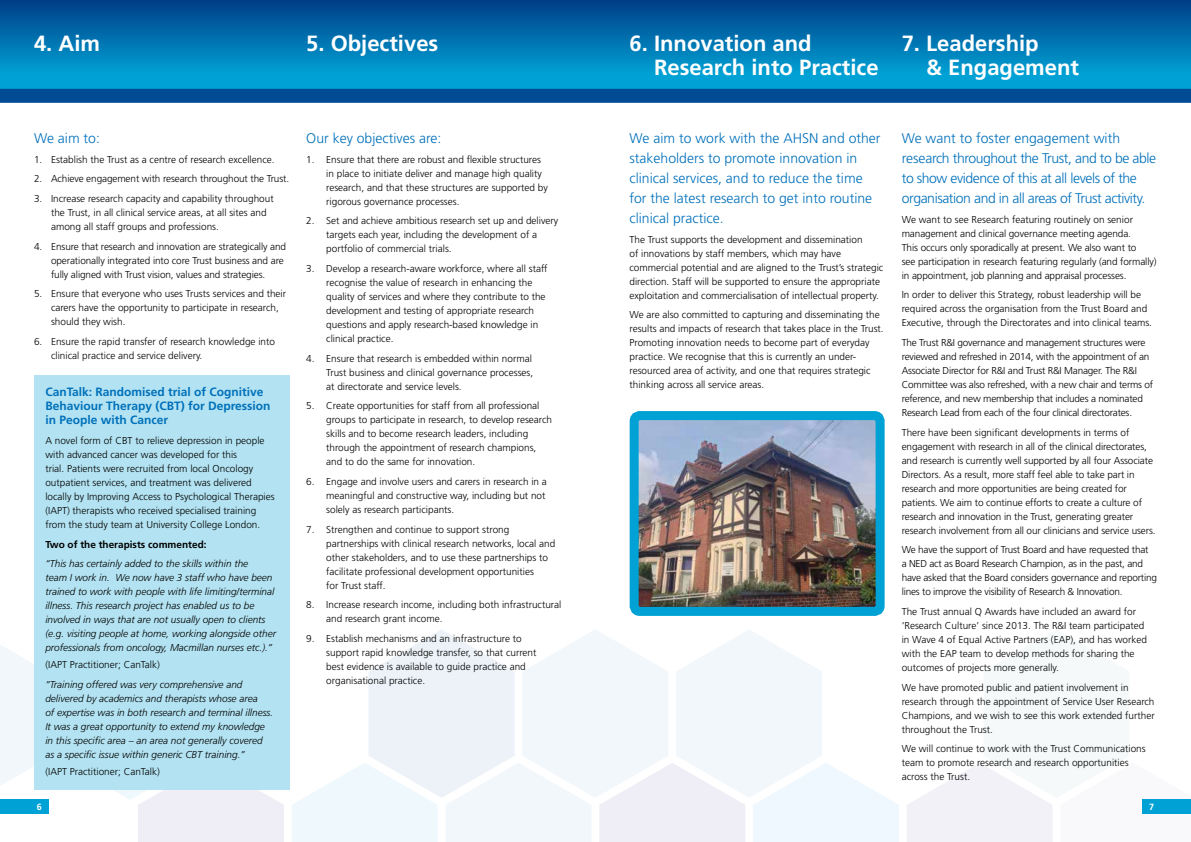
<style>
.page{position:relative;width:1191px;height:842px;background:#fff}
.page>*{position:absolute;margin:0;border:0;box-sizing:border-box;transform-origin:0 0}
.t1{font:700 22px/24px "Frutiger";color:#fff}
.t2{font:300 14px/20px "Frutiger";color:#0070ba}
.t3{font:300 14px/20px "Frutiger";letter-spacing:-.03em;color:#0070ba}
.t4{font:700 12px/14px "Frutiger";color:#0070ba}
.t5{font:300 10px/14px "Frutiger";color:#000}
.t6{font:italic 300 10px/14px "Frutiger";color:#000}
.t7{font:300 10px/14px "Frutiger";letter-spacing:-.02em;color:#000}
.t8{font:700 10px "Frutiger";color:#000}
.t9{font:700 9px "Frutiger";color:#fff}
</style>
<div class="page">
<svg style="left:0;top:645px;width:34px;height:140px"></svg>
<svg style="left:114px;top:790px;width:170px;height:52px"></svg>
<svg style="left:292px;top:630px;width:607px;height:212px"></svg>
<svg style="left:907px;top:763px;width:284px;height:79px"></svg>
<div style="left:0;top:0;width:1191px;height:96px;background:#00a1d4"></div>
<div style="left:0;top:0;width:1191px;height:73px;background:linear-gradient(to bottom,#003d87,#009ed2)"></div>
<div style="left:1143px;top:799px;width:48px;height:14px;background:#00a1d4"></div>
<div style="left:0;top:800px;width:48px;height:14px;background:#00a1d4"></div>
<div style="left:0;top:89px;width:1191px;height:14px;background:#004b93"></div>
<img style="left:639px;top:421px;width:235px;height:185px">
<div style="left:629px;top:411px;width:255px;height:205px;border:9px solid #00a1d4;border-radius:6px"></div>
<div style="left:34px;top:376px;width:255px;height:414px;background:#b3e3f2"></div>
<h1 class="t1" style="left:34px;top:31px;width:68px">4. Aim</h1>
<h1 class="t1" style="left:654px;top:31px;width:226px;text-indent:-24px">6. Innovation and<br>Research into Practice</h1>
<h1 class="t1" style="left:306px;top:31px;width:134px">5. Objectives</h1>
<h1 class="t1" style="left:926px;top:31px;width:154px;text-indent:-24px">7. Leadership<br>&amp; Engagement</h1>
<h2 class="t2" style="left:34px;top:128px;width:67px">We aim to:</h2>
<p class="t5" style="left:34px;top:152px;width:242px">1. Establish the Trust as a centre of research excellence.</p>
<p class="t5" style="left:34px;top:172px;width:257px">2. Achieve engagement with research throughout the Trust.</p>
<p class="t5" style="left:51px;top:191px;width:224px;text-indent:-17px">3. Increase research capacity and capability throughout the Trust, in all clinical service areas, at all sites and among all staff groups and professions.</p>
<p class="t5" style="left:51px;top:239px;width:237px;text-indent:-17px">4. Ensure that research and innovation are strategically and operationally integrated into core Trust business and are fully aligned with Trust vision, values and strategies.</p>
<p class="t5" style="left:51px;top:287px;width:237px;text-indent:-17px">5. Ensure that everyone who uses Trusts services and their carers have the opportunity to participate in research, should they wish.</p>
<p class="t5" style="left:51px;top:334px;width:225px;text-indent:-17px">6. Ensure the rapid transfer of research knowledge into clinical practice and service delivery.</p>
<p class="t4" style="left:45px;top:385px;width:227px">CanTalk: Randomised trial of Cognitive<br>Behaviour Therapy (CBT) for Depression in People with Cancer</p>
<p class="t5" style="left:45px;top:433px;width:231px">A novel form of CBT to relieve depression in people with advanced cancer was developed for this<br>trial. Patients were recruited from local Oncology outpatient services, and treatment was delivered locally by Improving Access to Psychological Therapies (IAPT) therapists who received specialised training from the study team at University College London.</p>
<p class="t8" style="left:45px;top:538px;width:163px">Two of the therapists commented:</p>
<p class="t6" style="left:45px;top:557px;width:232px">“This has certainly added to the skills within the<br>team I work in. We now have 3 staff who have been trained to work with people with life limiting/terminal illness. This research project has enabled us to be involved in ways that are not usually open to clients (e.g. visiting people at home, working alongside other professionals from oncology, Macmillan nurses etc.).”</p>
<p class="t5" style="left:45px;top:658px;width:116px">(IAPT Practitioner; CanTalk)</p>
<p class="t6" style="left:45px;top:677px;width:229px">“Training offered was very comprehensive and delivered by academics and therapists whose area<br>of expertise was in both research and terminal illness.<br>It was a great opportunity to extend my knowledge in this specific area – an area not generally covered as a specific issue within generic CBT training.”</p>
<p class="t5" style="left:45px;top:764px;width:116px">(IAPT Practitioner; CanTalk)</p>
<h2 class="t2" style="left:306px;top:128px;width:137px">Our key objectives are:</h2>
<p class="t5" style="left:326px;top:152px;width:223px;text-indent:-20px">1. Ensure that there are robust and flexible structures in place to initiate deliver and manage high quality research, and that these structures are supported by rigorous governance processes.</p>
<p class="t5" style="left:326px;top:214px;width:233px;text-indent:-20px">2. Set and achieve ambitious research set up and delivery targets each year, including the development of a portfolio of commercial trials.</p>
<p class="t5" style="left:326px;top:261px;width:223px;text-indent:-20px">3. Develop a research-aware workforce, where all staff recognise the value of research in enhancing the quality of services and where they contribute to the development and testing of appropriate research questions and apply research-based knowledge in clinical practice.</p>
<p class="t5" style="left:326px;top:351px;width:208px;text-indent:-20px">4. Ensure that research is embedded within normal<br>Trust business and clinical governance processes, at directorate and service levels.</p>
<p class="t5" style="left:326px;top:399px;width:227px;text-indent:-20px">5. Create opportunities for staff from all professional groups to participate in research, to develop research skills and to become research leaders, including through the appointment of research champions, and to do the same for innovation.</p>
<p class="t5" style="left:326px;top:474px;width:222px;text-indent:-20px">6. Engage and involve users and carers in research in a meaningful and constructive way, including but not solely as research participants.</p>
<p class="t5" style="left:326px;top:522px;width:231px;text-indent:-20px">7. Strengthen and continue to support strong partnerships with clinical research networks, local and other stakeholders, and to use these partnerships to facilitate professional development opportunities<br>for Trust staff.</p>
<p class="t5" style="left:326px;top:598px;width:237px;text-indent:-20px">8. Increase research income, including both infrastructural and research grant income.</p>
<p class="t5" style="left:326px;top:631px;width:212px;text-indent:-20px">9. Establish mechanisms and an infrastructure to support rapid knowledge transfer, so that current best evidence is available to guide practice and organisational practice.</p>
<h2 class="t2" style="left:629px;top:128px;width:253px">We aim to work with the AHSN and other stakeholders to promote innovation in clinical services, and to reduce the time for the latest research to get into routine clinical practice.</h2>
<p class="t5" style="left:629px;top:232px;width:255px">The Trust supports the development and dissemination<br>of innovations by staff members, which may have commercial potential and are aligned to the Trust’s strategic direction. Staff will be supported to ensure the appropriate exploitation and commercialisation of intellectual property.</p>
<p class="t5" style="left:629px;top:308px;width:256px">We are also committed to capturing and disseminating the results and impacts of research that takes place in the Trust.<br>Promoting innovation needs to become part of everyday practice. We recognise that this is currently an under&shy;resourced area of activity, and one that requires strategic thinking across all service areas.</p>
<h2 class="t3" style="left:901px;top:128px;width:256px">We want to foster engagement with research throughout the Trust, and to be able to show evidence of this at all levels of the organisation and in all areas of Trust activity.</h2>
<p class="t5" style="left:901px;top:212px;width:256px">We want to see Research featuring routinely on senior management and clinical governance meeting agenda.<br>This occurs only sporadically at present. We also want to<br>see participation in research featuring regularly (and formally) in appointment, job planning and appraisal processes.</p>
<p class="t5" style="left:901px;top:288px;width:252px">In order to deliver this Strategy, robust leadership will be required across the organisation from the Trust Board and<br>Executive, through the Directorates and into clinical teams.</p>
<p class="t7" style="left:901px;top:335px;width:253px">The Trust R&amp;I governance and management structures were reviewed and refreshed in 2014, with the appointment of an Associate Director for R&amp;I and Trust R&amp;I Manager. The R&amp;I Committee was also refreshed, with a new chair and terms of reference, and new membership that includes a nominated Research Lead from each of the four clinical directorates.</p>
<p class="t5" style="left:901px;top:425px;width:255px">There have been significant developments in terms of engagement with research in all of the clinical directorates, and research is currently well supported by all four Associate Directors. As a result, more staff feel able to take part in research and more opportunities are being created for patients. We aim to continue efforts to create a culture of research and innovation in the Trust, generating greater research involvement from all our clinicians and service users.</p>
<p class="t7" style="left:901px;top:543px;width:257px">We have the support of Trust Board and have requested that<br>a NED act as Board Research Champion, as in the past, and have asked that the Board considers governance and reporting lines to improve the visibility of Research &amp; Innovation.</p>
<p class="t5" style="left:901px;top:604px;width:247px">The Trust annual Q Awards have included an award for ‘Research Culture’ since 2013. The R&amp;I team participated in Wave 4 of Equal Active Partners (EAP), and has worked with the EAP team to develop methods for sharing the outcomes of projects more generally.</p>
<p class="t5" style="left:901px;top:680px;width:254px">We have promoted public and patient involvement in research through the appointment of Service User Research Champions, and we wish to see this work extended further throughout the Trust.</p>
<p class="t5" style="left:901px;top:742px;width:245px">We will continue to work with the Trust Communications team to promote research and research opportunities across the Trust.</p>
<p class="t9" style="left:37px;top:802px;width:7px">6</p>
<p class="t9" style="left:1149px;top:801px;width:7px">7</p>
</div>
